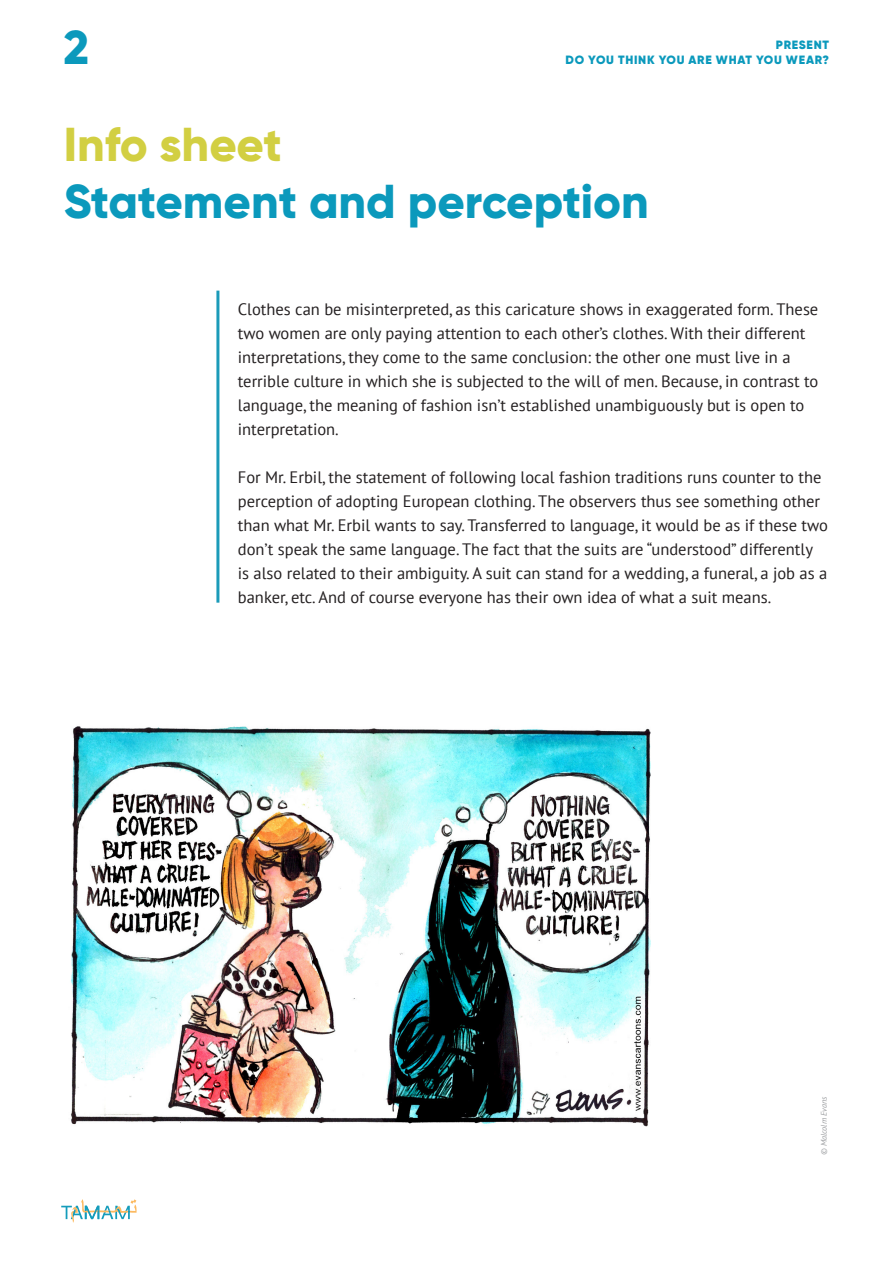
<style>
.page{position:relative;width:893px;height:1263px;background:#fff}
.page>*{position:absolute;margin:0;border:0;box-sizing:border-box;transform-origin:0 0}
.t1{font:800 47.55px "Gilroy";color:#0b99bc}
.t2{font:800 47.55px "Gilroy";letter-spacing:-.005em;color:#d2cf42}
.t3{font:16.5px/24px "PT Sans";color:#231f20}
.t4{font:900 12px/14.4px "Gilroy";letter-spacing:.06em;color:#0b99bc;text-align:right}
.t5{font:italic 8.25px "PT Sans";color:#9d9fa2}
</style>
<div class="page">
<img style="left:71px;top:726px;width:580px;height:400px">
<hr style="left:216px;top:291px;width:3px;height:312px;background:#1b9bb9">
<svg style="left:61px;top:1199px;width:76px;height:24px"></svg>
<h1 class="t1" style="left:64px;top:17px;width:27px">2</h1>
<p class="t4" style="left:566px;top:38px;width:265px">PRESENT<br>DO YOU THINK YOU ARE WHAT YOU WEAR?</p>
<h1 class="t2" style="left:64px;top:114px;width:220px">Info sheet</h1>
<h1 class="t1" style="left:64px;top:171px;width:587px">Statement and perception</h1>
<p class="t3" style="left:238px;top:297px;width:582px">Clothes can be misinterpreted, as this caricature shows in exaggerated form. These two women are only paying attention to each other’s clothes. With their different interpretations, they come to the same conclusion: the other one must live in a terrible culture in which she is subjected to the will of men. Because, in contrast to language, the meaning of fashion isn’t established unambiguously but is open to interpretation.</p>
<p class="t3" style="left:238px;top:465px;width:592px">For Mr. Erbil, the statement of following local fashion traditions runs counter to the perception of adopting European clothing. The observers thus see something other than what Mr. Erbil wants to say. Transferred to language, it would be as if these two don’t speak the same language. The fact that the suits are “understood” differently is also related to their ambiguity. A suit can stand for a wedding, a funeral, a job as a banker, etc. And of course everyone has their own idea of what a suit means.</p>
<p class="t5" style="left:819px;top:1155px;width:60px;rotate:-90deg">© Malcolm Evans</p>
</div>
